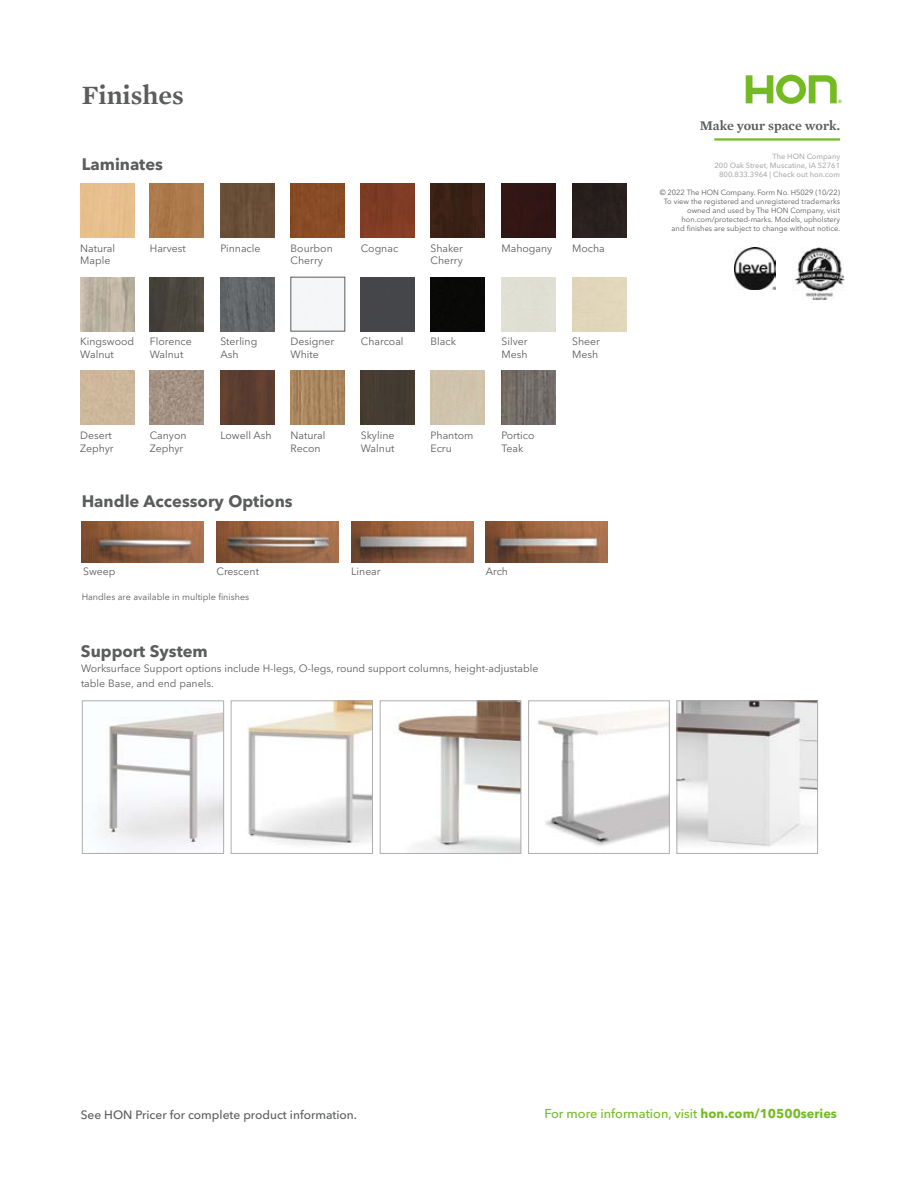
<style>
.page{position:relative;width:918px;height:1188px;background:#fff}
.page>*{position:absolute;margin:0;border:0;box-sizing:border-box;transform-origin:0 0}
.t1{font:600 27px "Mercury Text G1";color:#5b5c5c}
.t2{font:700 16.5px "Avenir Next LT Pro";color:#5b5c5c}
.t3{font:600 13.5px "Mercury Text G1";color:#5b5c5c}
.t4{font:500 12.75px "Avenir Next LT Pro";color:#74bb23}
.t5{font:500 12px "Avenir Next LT Pro";color:#5b5c5c}
.t6{font:10.5px/12.6px "Avenir Next LT Pro";color:#5b5c5c}
.t7{font:9px "Avenir Next LT Pro";color:#5b5c5c}
.t8{font:7.5px/9px "Avenir Next LT Pro";color:#5b5c5c;text-align:right}
.t9{font:500 7.5px/9px "Avenir Next LT Pro";color:#acadad;text-align:right}
.s1{font-weight:700}
</style>
<div class="page">
<img style="left:792px;top:248px;width:53px;height:51px">
<img style="left:734px;top:248px;width:42px;height:41px">
<svg style="left:746px;top:75px;width:96px;height:29px"></svg>
<hr style="left:714px;top:138px;width:126px;height:3px;background:#74bb23">
<div style="left:150px;top:183px;width:54px;height:54px;background:#ac794a"></div>
<div style="left:220px;top:183px;width:54px;height:54px;background:#694f38"></div>
<div style="left:291px;top:183px;width:54px;height:54px;background:#884b26"></div>
<div style="left:361px;top:183px;width:54px;height:54px;background:#7f3c24"></div>
<div style="left:430px;top:183px;width:54px;height:54px;background:#392115"></div>
<div style="left:502px;top:183px;width:54px;height:54px;background:#311614"></div>
<div style="left:572px;top:183px;width:54px;height:54px;background:#28201e"></div>
<div style="left:291px;top:277px;width:54px;height:54px;border:1px solid #5b5c5c"></div>
<div style="left:361px;top:277px;width:54px;height:54px;background:#46464a"></div>
<div style="left:430px;top:277px;width:54px;height:54px;background:#090908"></div>
<img style="left:80px;top:277px;width:54px;height:54px">
<img style="left:150px;top:277px;width:54px;height:54px">
<img style="left:220px;top:371px;width:54px;height:54px">
<img style="left:291px;top:371px;width:54px;height:54px">
<div style="left:361px;top:371px;width:54px;height:54px;background:#453b31"></div>
<img style="left:502px;top:371px;width:54px;height:54px">
<div style="left:80px;top:371px;width:54px;height:54px;background:#cdb79a"></div>
<img style="left:150px;top:371px;width:54px;height:54px">
<img style="left:82px;top:521px;width:122px;height:41px">
<img style="left:216px;top:521px;width:123px;height:41px">
<img style="left:351px;top:521px;width:122px;height:41px">
<img style="left:220px;top:277px;width:54px;height:54px">
<img style="left:486px;top:521px;width:122px;height:41px">
<img style="left:396px;top:703px;width:123px;height:149px">
<div style="left:380px;top:701px;width:141px;height:153px;border:1px solid #acadad"></div>
<img style="left:246px;top:703px;width:125px;height:143px">
<div style="left:231px;top:701px;width:142px;height:153px;border:1px solid #acadad"></div>
<img style="left:97px;top:712px;width:125px;height:137px">
<div style="left:82px;top:701px;width:142px;height:153px;border:1px solid #acadad"></div>
<img style="left:679px;top:703px;width:137px;height:144px">
<div style="left:677px;top:701px;width:141px;height:153px;border:1px solid #acadad"></div>
<img style="left:537px;top:708px;width:131px;height:138px">
<div style="left:528px;top:701px;width:142px;height:153px;border:1px solid #acadad"></div>
<h1 class="t1" style="left:82px;top:74px;width:104px">Finishes</h1>
<h2 class="t2" style="left:82px;top:154px;width:83px">Laminates</h2>
<p class="t6" style="left:80px;top:242px;width:36px">Natural<br>Maple</p>
<p class="t6" style="left:150px;top:242px;width:38px">Harvest</p>
<p class="t6" style="left:291px;top:242px;width:44px">Bourbon</p>
<p class="t6" style="left:361px;top:242px;width:39px">Cognac</p>
<p class="t6" style="left:502px;top:242px;width:52px">Mahogany</p>
<p class="t6" style="left:220px;top:242px;width:42px">Pinnacle</p>
<p class="t6" style="left:430px;top:242px;width:34px">Shaker<br>Cherry</p>
<p class="t6" style="left:572px;top:242px;width:34px">Mocha</p>
<p class="t6" style="left:291px;top:254px;width:34px">Cherry</p>
<p class="t6" style="left:80px;top:336px;width:55px">Kingswood<br>Walnut</p>
<p class="t6" style="left:291px;top:336px;width:45px">Designer<br>White</p>
<p class="t6" style="left:502px;top:336px;width:28px">Silver<br>Mesh</p>
<p class="t6" style="left:572px;top:336px;width:29px">Sheer<br>Mesh</p>
<p class="t6" style="left:150px;top:336px;width:43px">Florence<br>Walnut</p>
<p class="t6" style="left:361px;top:336px;width:44px">Charcoal</p>
<p class="t6" style="left:430px;top:336px;width:27px">Black</p>
<p class="t6" style="left:220px;top:336px;width:38px">Sterling<br>Ash</p>
<p class="t6" style="left:80px;top:429px;width:35px">Desert<br>Zephyr</p>
<p class="t6" style="left:150px;top:429px;width:38px">Canyon<br>Zephyr</p>
<p class="t6" style="left:220px;top:429px;width:53px">Lowell Ash</p>
<p class="t6" style="left:291px;top:429px;width:36px">Natural<br>Recon</p>
<p class="t6" style="left:361px;top:429px;width:35px">Skyline<br>Walnut</p>
<p class="t6" style="left:502px;top:429px;width:35px">Portico<br>Teak</p>
<p class="t6" style="left:430px;top:429px;width:44px">Phantom<br>Ecru</p>
<h2 class="t2" style="left:82px;top:491px;width:212px">Handle Accessory Options</h2>
<p class="t6" style="left:83px;top:566px;width:34px">Sweep</p>
<p class="t6" style="left:216px;top:566px;width:44px">Crescent</p>
<p class="t6" style="left:351px;top:566px;width:31px">Linear</p>
<p class="t7" style="left:82px;top:592px;width:169px">Handles are available in multiple finishes</p>
<p class="t6" style="left:486px;top:566px;width:24px">Arch</p>
<h2 class="t2" style="left:81px;top:641px;width:128px">Support System</h2>
<p class="t6" style="left:81px;top:661px;width:459px;line-height:15px">Worksurface Support options include H-legs, O-legs, round support columns, height-adjustable table Base, and end panels.</p>
<p class="t3" style="left:700px;top:115px;width:142px">Make your space work.</p>
<p class="t9" style="left:714px;top:152px;width:127px">The HON Company<br>200 Oak Street, Muscatine, IA 52761<br>800.833.3964 | Check out hon.com</p>
<p class="t8" style="left:660px;top:188px;width:182px">© 2022 The HON Company. Form No. H5029 (10/22)<br>To view the registered and unregistered trademarks owned and used by The HON Company, visit hon.com/protected-marks. Models, upholstery<br>and finishes are subject to change without notice.</p>
<p class="t5" style="left:81px;top:1108px;width:278px">See HON Pricer for complete product information.</p>
<p class="t4" style="left:544px;top:1106px;width:294px">For more information, visit <span class="s1">hon.com/10500series</span></p>
</div>
